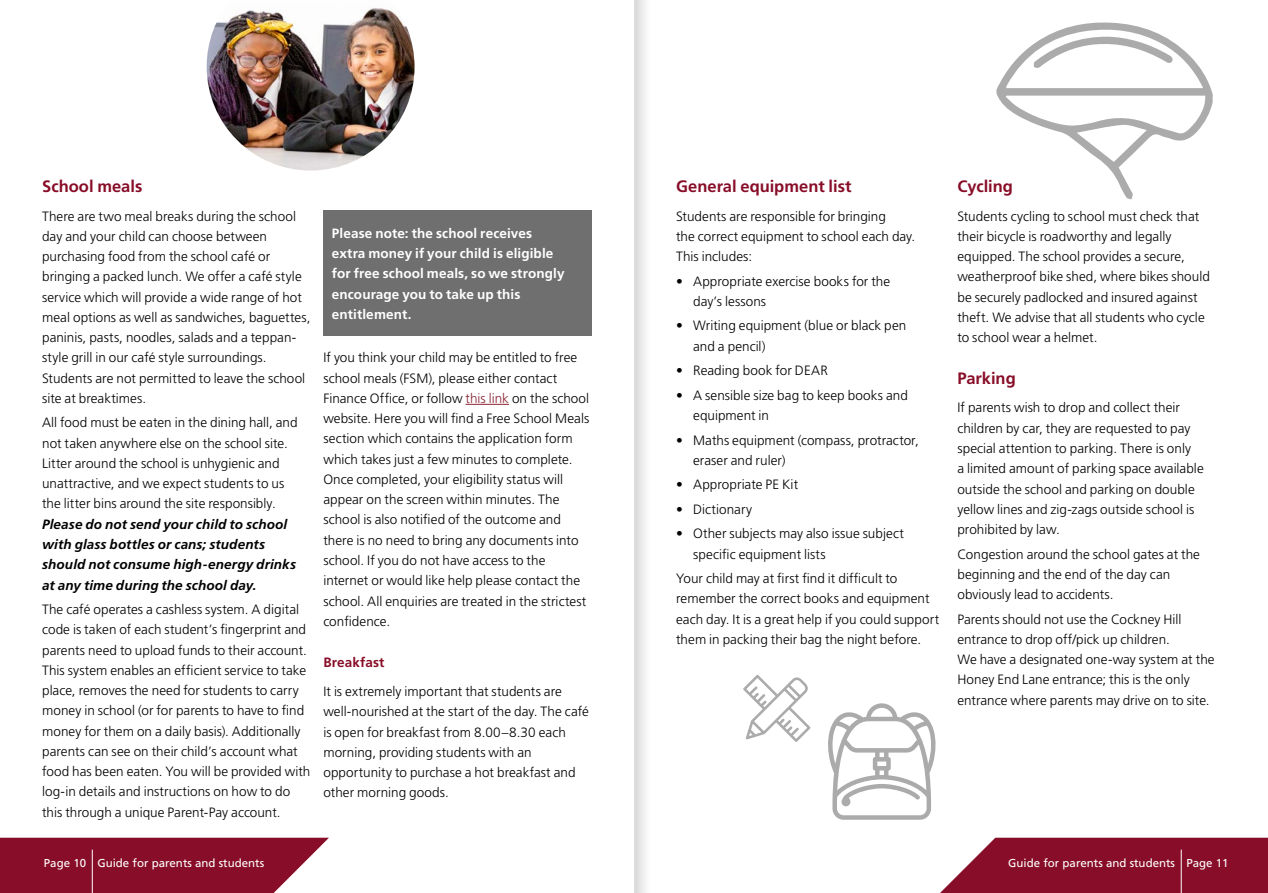
<style>
.page{position:relative;width:1268px;height:893px;background:#fff}
.page>*{position:absolute;margin:0;border:0;box-sizing:border-box;transform-origin:0 0}
.t1{font:700 16.5px "Frutiger";color:#880d28}
.t2{font:300 13.5px/20.2px "Frutiger";letter-spacing:.005em;color:#000}
.t3{font:700 13.5px/20.2px "Frutiger";letter-spacing:.01em;color:#fff}
.t4{font:italic 700 13.5px/20.2px "Frutiger";letter-spacing:.01em;color:#000}
.t5{font:700 13.5px "Frutiger";letter-spacing:.01em;color:#880d28}
.t6{font:11.55px "Frutiger";color:#fff}
.t7{font:10.5px "Open Sans";color:#fff}
.s1{color:#8b2232}
</style>
<div class="page">
<svg style="left:940px;top:838px;width:327px;height:55px;background:#92223b"></svg>
<svg style="left:0;top:838px;width:329px;height:55px;background:#912039"></svg>
<hr style="left:1180px;top:850px;width:1px;height:43px;background:#fff">
<hr style="left:92px;top:850px;width:1px;height:43px;background:#fff">
<hr style="left:465px;top:404px;width:44px;height:1px;background:#8b2232">
<div style="left:323px;top:210px;width:268px;height:126px;background:#706f6f"></div>
<svg style="left:828px;top:703px;width:108px;height:117px"></svg>
<svg style="left:743px;top:675px;width:67px;height:67px"></svg>
<svg style="left:996px;top:22px;width:216px;height:177px"></svg>
<img style="left:207px;top:8px;width:207px;height:163px">
<svg style="left:634px;top:0;width:12px;height:893px"></svg>
<p class="t1" style="left:42px;top:177px;width:102px">School meals</p>
<p class="t2" style="left:42px;top:206px;width:270px">There are two meal breaks during the school day and your child can choose between purchasing food from the school café or bringing a packed lunch. We offer a café style service which will provide a wide range of hot meal options as well as sandwiches, baguettes, paninis, pasts, noodles, salads and a teppan&shy;style grill in our café style surroundings.<br>Students are not permitted to leave the school site at breaktimes.</p>
<p class="t2" style="left:42px;top:413px;width:257px">All food must be eaten in the dining hall, and not taken anywhere else on the school site.<br>Litter around the school is unhygienic and unattractive, and we expect students to us the litter bins around the site responsibly.</p>
<p class="t4" style="left:42px;top:514px;width:255px">Please do not send your child to school with glass bottles or cans; students should not consume high-energy drinks at any time during the school day.</p>
<p class="t2" style="left:42px;top:599px;width:270px">The café operates a cashless system. A digital code is taken of each student’s fingerprint and parents need to upload funds to their account.<br>This system enables an efficient service to take place, removes the need for students to carry money in school (or for parents to have to find money for them on a daily basis). Additionally parents can see on their child’s account what food has been eaten. You will be provided with log-in details and instructions on how to do this through a unique Parent-Pay account.</p>
<p class="t3" style="left:332px;top:223px;width:234px">Please note: the school receives extra money if your child is eligible for free school meals, so we strongly encourage you to take up this entitlement.</p>
<p class="t2" style="left:323px;top:348px;width:267px">If you think your child may be entitled to free school meals (FSM), please either contact Finance Office, or follow <span class="s1">this link</span> on the school website. Here you will find a Free School Meals section which contains the application form which takes just a few minutes to complete.<br>Once completed, your eligibility status will appear on the screen within minutes. The school is also notified of the outcome and there is no need to bring any documents into school. If you do not have access to the internet or would like help please contact the school. All enquiries are treated in the strictest confidence.</p>
<p class="t5" style="left:323px;top:655px;width:63px">Breakfast</p>
<p class="t2" style="left:323px;top:681px;width:267px">It is extremely important that students are well-nourished at the start of the day. The café is open for breakfast from 8.00–8.30 each morning, providing students with an opportunity to purchase a hot breakfast and other morning goods.</p>
<p class="t1" style="left:676px;top:177px;width:177px">General equipment list</p>
<p class="t2" style="left:676px;top:206px;width:241px">Students are responsible for bringing<br>the correct equipment to school each day.<br>This includes:</p>
<p class="t2" style="left:693px;top:271px;width:199px;text-indent:-17px">• Appropriate exercise books for the day’s lessons</p>
<p class="t2" style="left:693px;top:316px;width:215px;text-indent:-17px">• Writing equipment (blue or black pen and a pencil)</p>
<p class="t2" style="left:676px;top:360px;width:153px">• Reading book for DEAR</p>
<p class="t2" style="left:693px;top:385px;width:216px;text-indent:-17px">• A sensible size bag to keep books and equipment in</p>
<p class="t2" style="left:693px;top:430px;width:227px;text-indent:-17px">• Maths equipment (compass, protractor, eraser and ruler)</p>
<p class="t2" style="left:676px;top:474px;width:123px">• Appropriate PE Kit</p>
<p class="t2" style="left:676px;top:499px;width:77px">• Dictionary</p>
<p class="t2" style="left:693px;top:523px;width:212px;text-indent:-17px">• Other subjects may also issue subject specific equipment lists</p>
<p class="t2" style="left:676px;top:568px;width:264px">Your child may at first find it difficult to remember the correct books and equipment each day. It is a great help if you could support them in packing their bag the night before.</p>
<p class="t1" style="left:957px;top:177px;width:57px">Cycling</p>
<p class="t2" style="left:957px;top:206px;width:254px">Students cycling to school must check that their bicycle is roadworthy and legally equipped. The school provides a secure, weatherproof bike shed, where bikes should be securely padlocked and insured against theft. We advise that all students who cycle to school wear a helmet.</p>
<p class="t1" style="left:957px;top:368px;width:60px">Parking</p>
<p class="t2" style="left:957px;top:398px;width:248px">If parents wish to drop and collect their children by car, they are requested to pay special attention to parking. There is only<br>a limited amount of parking space available outside the school and parking on double yellow lines and zig-zags outside school is prohibited by law.</p>
<p class="t2" style="left:957px;top:544px;width:244px">Congestion around the school gates at the beginning and the end of the day can obviously lead to accidents.</p>
<p class="t2" style="left:957px;top:609px;width:259px">Parents should not use the Cockney Hill entrance to drop off/pick up children.<br>We have a designated one-way system at the Honey End Lane entrance; this is the only entrance where parents may drive on to site.</p>
<p class="t7" style="left:112px;top:853px;width:123px">@prospectschoolreading</p>
<p class="t6" style="left:44px;top:856px;width:222px">Page 10 Guide for parents and students</p>
<p class="t6" style="left:1008px;top:856px;width:222px">Guide for parents and students Page 11</p>
</div>
